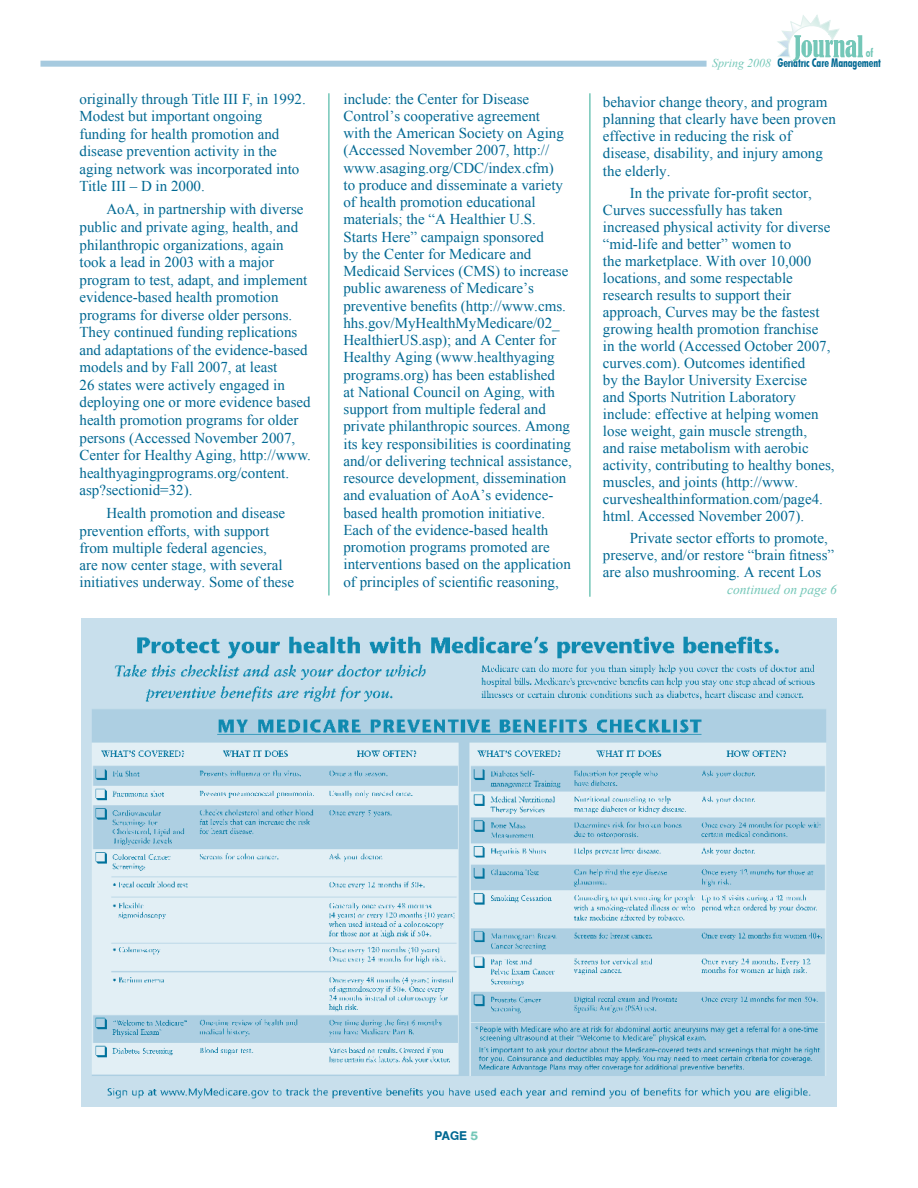
<style>
.page{position:relative;width:918px;height:1188px;background:#fff}
.page>*{position:absolute;margin:0;border:0;box-sizing:border-box;transform-origin:0 0}
.t1{font:15px/17.2px "Times New Roman";color:#006892}
.t2{font:italic 13.5px "Times New Roman";color:#74c7b8}
.t3{font:700 condensed 12px "Futura BT";letter-spacing:-.01em;color:#006892;scale:.9 1}
.t4{font:italic 12px "Times New Roman";color:#74c7b8}
.t5{font:700 12px "Switzerland Narrow";color:#006892;scale:1.2 1}
.t6{font:700 condensed 12px "Futura BT";color:#74c7b8;scale:.9 1}
.s1{font-family:"Arial";color:#74c7b8}
</style>
<div class="page">
<div style="left:40px;top:61px;width:667px;height:6px;background:#a6cadf"></div>
<svg style="left:777px;top:15px;width:62px;height:46px"></svg>
<img style="left:793px;top:35px;width:69px;height:25px">
<hr style="left:328px;top:93px;width:2px;height:503px;background:#74c7b8">
<hr style="left:589px;top:93px;width:2px;height:504px;background:#74c7b8">
<img style="left:81px;top:618px;width:755px;height:489px">
<p class="t1" style="left:80px;top:90px;width:228px">originally through Title III F, in 1992.<br>Modest but important ongoing funding for health promotion and disease prevention activity in the aging network was incorporated into<br>Title III – D in 2000.</p>
<p class="t1" style="left:80px;top:200px;width:233px;text-indent:27px">AoA, in partnership with diverse public and private aging, health, and philanthropic organizations, again took a lead in 2003 with a major program to test, adapt, and implement evidence-based health promotion programs for diverse older persons.<br>They continued funding replications and adaptations of the evidence-based models and by Fall 2007, at least<br>26 states were actively engaged in deploying one or more evidence based health promotion programs for older persons (Accessed November 2007, Center for Healthy Aging, http://www. healthyagingprograms.org/content. asp?sectionid=32).</p>
<p class="t1" style="left:80px;top:504px;width:216px;text-indent:27px">Health promotion and disease prevention efforts, with support from multiple federal agencies,<br>are now center stage, with several initiatives underway. Some of these</p>
<p class="t6" style="left:866px;top:45px;width:10px">of</p>
<p class="t3" style="left:778px;top:55px;width:116px">Geriatric Care Management</p>
<p class="t4" style="left:712px;top:55px;width:61px">Spring 2008</p>
<p class="t1" style="left:343px;top:90px;width:230px">include: the Center for Disease Control’s cooperative agreement<br>with the American Society on Aging (Accessed November 2007, http:// www.asaging.org/CDC/index.cfm)<br>to produce and disseminate a variety of health promotion educational materials; the “A Healthier U.S.<br>Starts Here” campaign sponsored<br>by the Center for Medicare and Medicaid Services (CMS) to increase public awareness of Medicare’s preventive benefits (http://www.cms. hhs.gov/MyHealthMyMedicare/02_ HealthierUS.asp); and A Center for Healthy Aging (www.healthyaging programs.org) has been established<br>at National Council on Aging, with support from multiple federal and private philanthropic sources. Among its key responsibilities is coordinating and/or delivering technical assistance, resource development, dissemination and evaluation of AoA’s evidence&shy;based health promotion initiative.<br>Each of the evidence-based health promotion programs promoted are interventions based on the application of principles of scientific reasoning,</p>
<p class="t1" style="left:603px;top:93px;width:234px">behavior change theory, and program planning that clearly have been proven effective in reducing the risk of disease, disability, and injury among the elderly.</p>
<p class="t1" style="left:603px;top:184px;width:233px;text-indent:27px">In the private for-profit sector, Curves successfully has taken increased physical activity for diverse “mid-life and better” women to<br>the marketplace. With over 10,000 locations, and some respectable research results to support their approach, Curves may be the fastest growing health promotion franchise<br>in the world (Accessed October 2007, curves.com). Outcomes identified<br>by the Baylor University Exercise<br>and Sports Nutrition Laboratory include: effective at helping women lose weight, gain muscle strength,<br>and raise metabolism with aerobic activity, contributing to healthy bones, muscles, and joints (http://www. curveshealthinformation.com/page4. html. Accessed November 2007).</p>
<p class="t1" style="left:603px;top:529px;width:233px;text-indent:27px">Private sector efforts to promote, preserve, and/or restore “brain fitness” are also mushrooming. A recent Los</p>
<p class="t2" style="left:727px;top:580px;width:111px">continued on page 6</p>
<p class="t5" style="left:435px;top:1128px;width:38px">page <span class="s1">5</span></p>
</div>
